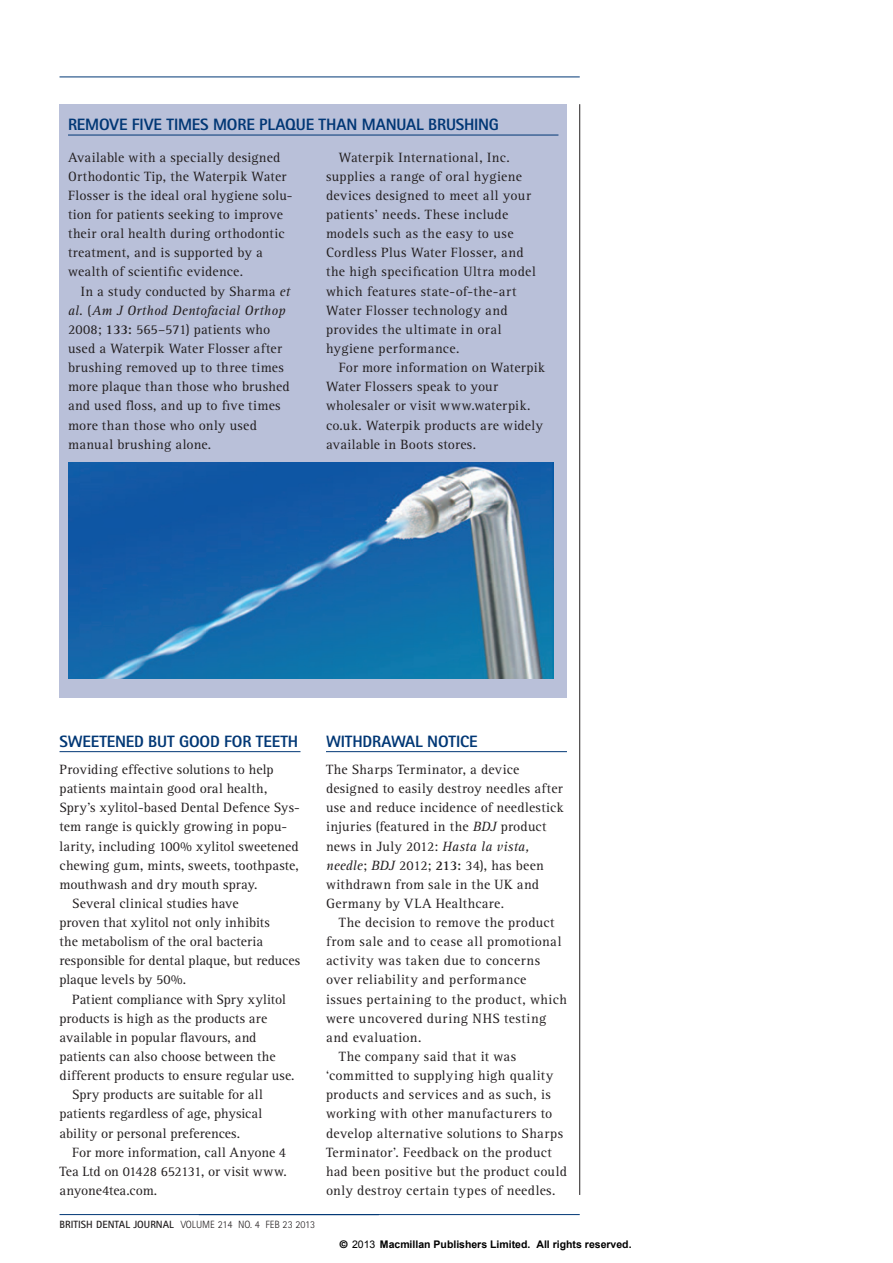
<style>
.page{position:relative;width:893px;height:1263px;background:#fff}
.page>*{position:absolute;margin:0;border:0;box-sizing:border-box;transform-origin:0 0}
.t1{font:800 16.5px "Rotis Sans Serif Std";letter-spacing:-.01em;color:#013775}
.t2{font:13.95px/19.2px "Rotis Serif Std";letter-spacing:.015em;color:#231f20}
.t3{font:13.95px "Rotis Serif Std";letter-spacing:-.005em;color:#231f20}
.t4{font:13.95px "Rotis Serif Std";letter-spacing:.035em;color:#231f20}
.t5{font:13.95px "Rotis Serif Std";letter-spacing:-.01em;color:#231f20}
.t6{font:700 10.5px "Arial";color:#000}
.t7{font:300 10.5px "Rotis Sans Serif Std";color:#231f20}
.s1{font-style:italic}
.s2{font-weight:700}
.s3{font-family:"Helvetica"}
.s4{font-weight:400}
</style>
<div class="page">
<hr style="left:60px;top:77px;width:520px;height:1px;background:#013775">
<hr style="left:60px;top:1214px;width:520px;height:1px;background:#013775">
<hr style="left:579px;top:104px;width:1px;height:1091px;background:#231f20">
<div style="left:60px;top:104px;width:507px;height:593px;background:#b9c0d9"></div>
<hr style="left:68px;top:135px;width:490px;height:1px;background:#013775">
<hr style="left:60px;top:751px;width:240px;height:1px;background:#013775">
<hr style="left:326px;top:751px;width:241px;height:1px;background:#013775">
<img style="left:68px;top:462px;width:486px;height:216px">
<p class="t1" style="left:68px;top:114px;width:432px">REMOVE FIVE TIMES MORE PLAQUE THAN MANUAL BRUSHING</p>
<p class="t2" style="left:68px;top:148px;width:226px">Available with a specially designed Orthodontic Tip, the Waterpik Water Flosser is the ideal oral hygiene solu&shy;tion for patients seeking to improve their oral health during orthodontic treatment, and is supported by a wealth of scientific evidence.</p>
<p class="t2" style="left:68px;top:282px;width:224px;text-indent:13px">In a study conducted by Sharma <span class="s1">et al.</span> (<span class="s1">Am J Orthod Dentofacial Orthop<br></span>2008; <span class="s2">133:</span> 565–571) patients who used a Waterpik Water Flosser after brushing removed up to three times more plaque than those who brushed and used floss, and up to five times more than those who only used manual brushing alone.</p>
<p class="t2" style="left:326px;top:148px;width:211px;text-indent:13px">Waterpik International, Inc. supplies a range of oral hygiene devices designed to meet all your patients’ needs. These include models such as the easy to use<br>Cordless Plus Water Flosser, and the high specification Ultra model which features state-of-the-art<br>Water Flosser technology and provides the ultimate in oral hygiene performance.</p>
<p class="t2" style="left:326px;top:358px;width:221px;text-indent:13px">For more information on Waterpik<br>Water Flossers speak to your wholesaler or visit www.waterpik. co.uk. Waterpik products are widely available in Boots stores.</p>
<p class="t1" style="left:60px;top:731px;width:240px">SWEETENED BUT GOOD FOR TEETH</p>
<p class="t1" style="left:326px;top:731px;width:153px">WITHDRAWAL NOTICE</p>
<p class="t2" style="left:60px;top:760px;width:216px">Providing effective solutions to help</p>
<p class="t2" style="left:60px;top:779px;width:209px">patients maintain good oral health,</p>
<p class="t2" style="left:60px;top:798px;width:242px">Spry’s xylitol-based Dental Defence Sys-</p>
<p class="t2" style="left:60px;top:817px;width:229px">tem range is quickly growing in popu-</p>
<p class="t2" style="left:60px;top:837px;width:241px">larity, including 100% xylitol sweetened</p>
<p class="t2" style="left:60px;top:856px;width:241px">chewing gum, mints, sweets, toothpaste,</p>
<p class="t2" style="left:60px;top:875px;width:199px">mouthwash and dry mouth spray.</p>
<p class="t2" style="left:72px;top:894px;width:168px">Several clinical studies have</p>
<p class="t2" style="left:60px;top:913px;width:212px">proven that xylitol not only inhibits</p>
<p class="t2" style="left:60px;top:932px;width:205px">the metabolism of the oral bacteria</p>
<p class="t3" style="left:60px;top:953px;width:242px">responsible for dental plaque, but reduces</p>
<p class="t2" style="left:60px;top:971px;width:128px">plaque levels by 50%.</p>
<p class="t3" style="left:72px;top:991px;width:215px">Patient compliance with Spry xylitol</p>
<p class="t2" style="left:60px;top:1009px;width:209px">products is high as the products are</p>
<p class="t3" style="left:60px;top:1029px;width:198px">available in popular flavours, and</p>
<p class="t2" style="left:60px;top:1047px;width:217px">patients can also choose between the</p>
<p class="t2" style="left:60px;top:1066px;width:237px">different products to ensure regular use.</p>
<p class="t2" style="left:72px;top:1085px;width:192px">Spry products are suitable for all</p>
<p class="t2" style="left:60px;top:1104px;width:204px">patients regardless of age, physical</p>
<p class="t2" style="left:60px;top:1124px;width:182px">ability or personal preferences.</p>
<p class="t5" style="left:72px;top:1144px;width:215px">For more information, call Anyone 4</p>
<p class="t5" style="left:60px;top:1163px;width:229px">Tea Ltd on 01428 652131, or visit www.</p>
<p class="t3" style="left:60px;top:1182px;width:99px">anyone4tea.com.</p>
<p class="t2" style="left:326px;top:760px;width:239px">The Sharps Terminator, a device designed to easily destroy needles after use and reduce incidence of needlestick injuries (featured in the <span class="s1">BDJ</span> product news in July 2012: <span class="s1">Hasta la vista, needle</span>; <span class="s1">BDJ</span> 2012; <span class="s2">213:</span> 34), has been withdrawn from sale in the UK and Germany by VLA Healthcare.</p>
<p class="t2" style="left:339px;top:913px;width:217px">The decision to remove the product</p>
<p class="t2" style="left:326px;top:932px;width:237px">from sale and to cease all promotional</p>
<p class="t2" style="left:326px;top:951px;width:216px">activity was taken due to concerns</p>
<p class="t2" style="left:326px;top:971px;width:202px">over reliability and performance</p>
<p class="t4" style="left:326px;top:991px;width:242px">issues pertaining to the product, which</p>
<p class="t4" style="left:326px;top:1010px;width:222px">were uncovered during NHS testing</p>
<p class="t2" style="left:326px;top:1028px;width:97px">and evaluation.</p>
<p class="t2" style="left:339px;top:1047px;width:179px">The company said that it was</p>
<p class="t2" style="left:326px;top:1066px;width:229px">‘committed to supplying high quality</p>
<p class="t2" style="left:326px;top:1085px;width:227px">products and services and as such, is</p>
<p class="t2" style="left:326px;top:1104px;width:228px">working with other manufacturers to</p>
<p class="t2" style="left:326px;top:1124px;width:239px">develop alternative solutions to Sharps</p>
<p class="t2" style="left:326px;top:1143px;width:227px">Terminator’. Feedback on the product</p>
<p class="t2" style="left:326px;top:1162px;width:242px">had been positive but the product could</p>
<p class="t2" style="left:326px;top:1181px;width:231px">only destroy certain types of needles.</p>
<p class="t7" style="left:60px;top:1218px;width:257px"><span class="s2">BRITISH DENTAL JOURNAL</span> VOLUME 214 NO. 4 FEB 23 2013</p>
<p class="t6" style="left:340px;top:1237px;width:293px"><span class="s3">©</span> <span class="s4">2013</span> Macmillan Publishers Limited. All rights reserved.</p>
</div>
